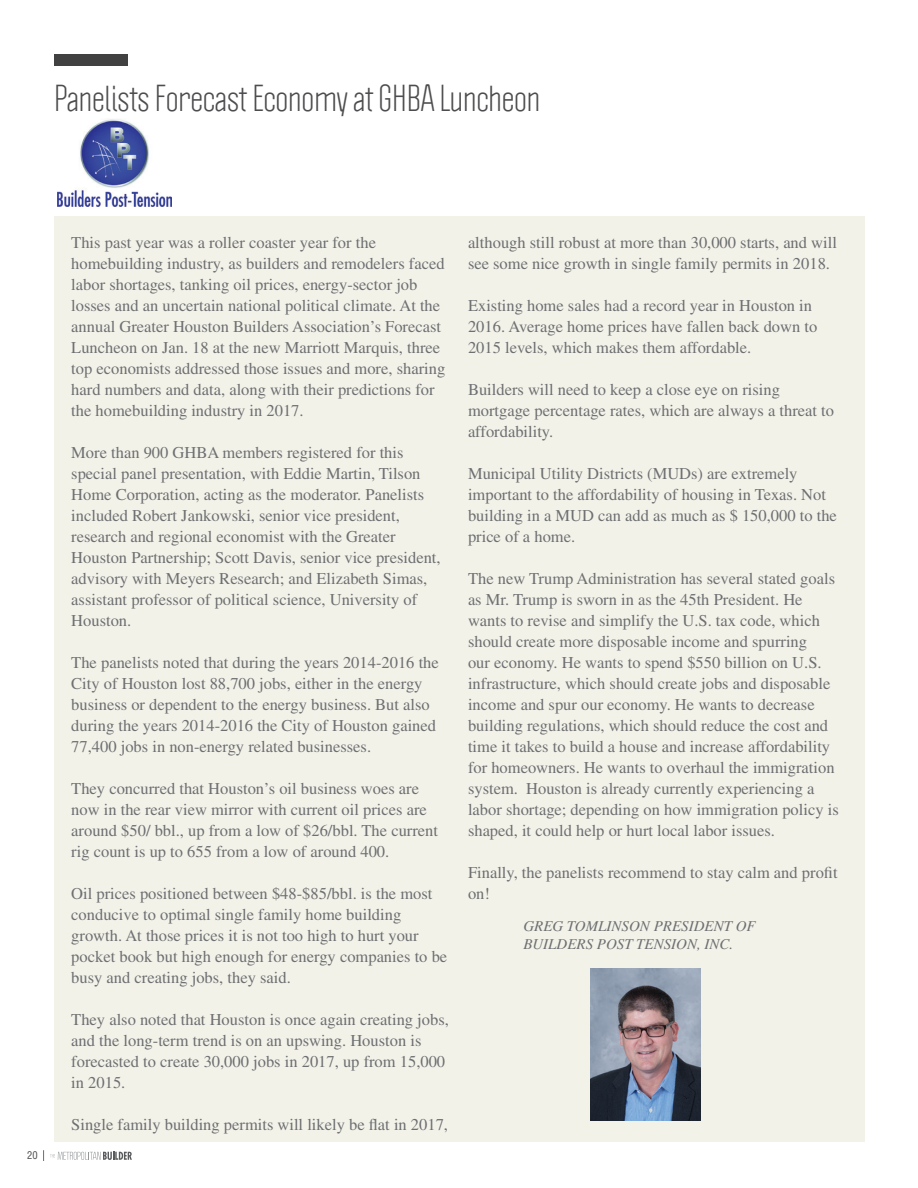
<style>
.page{position:relative;width:918px;height:1188px;background:#fff}
.page>*{position:absolute;margin:0;border:0;box-sizing:border-box;transform-origin:0 0}
.t1{font:33px "Politica";color:#4d4d4f}
.t2{font:16.5px/21px "Times";color:#6d6f71}
.t3{font:italic 15px/18px "Times";color:#6d6f71}
.t4{font:condensed 10.5px "Helvetica";color:#4d4d4f}
</style>
<div class="page">
<svg style="left:50px;top:1151px;width:82px;height:9px"></svg>
<div style="left:54px;top:54px;width:73px;height:11px;background:#414142"></div>
<img style="left:57px;top:119px;width:114px;height:88px">
<div style="left:54px;top:216px;width:810px;height:926px;background:#f3f2e9"></div>
<img style="left:591px;top:969px;width:109px;height:152px">
<h1 class="t1" style="left:54px;top:77px;width:488px">Panelists Forecast Economy at GHBA Luncheon</h1>
<p class="t4" style="left:27px;top:1149px;width:12px">20</p>
<p class="t2" style="left:71px;top:232px;width:375px">This past year was a roller coaster year for the homebuilding industry, as builders and remodelers faced labor shortages, tanking oil prices, energy-sector job losses and an uncertain national political climate. At the annual Greater Houston Builders Association’s Forecast Luncheon on Jan. 18 at the new Marriott Marquis, three top economists addressed those issues and more, sharing hard numbers and data, along with their predictions for the homebuilding industry in 2017.</p>
<p class="t2" style="left:71px;top:442px;width:371px">More than 900 GHBA members registered for this special panel presentation, with Eddie Martin, Tilson Home Corporation, acting as the moderator. Panelists included Robert Jankowski, senior vice president, research and regional economist with the Greater Houston Partnership; Scott Davis, senior vice president, advisory with Meyers Research; and Elizabeth Simas, assistant professor of political science, University of Houston.</p>
<p class="t2" style="left:71px;top:652px;width:369px">The panelists noted that during the years 2014-2016 the City of Houston lost 88,700 jobs, either in the energy business or dependent to the energy business. But also during the years 2014-2016 the City of Houston gained 77,400 jobs in non-energy related businesses.</p>
<p class="t2" style="left:71px;top:778px;width:368px">They concurred that Houston’s oil business woes are now in the rear view mirror with current oil prices are around $50/ bbl., up from a low of $26/bbl. The current rig count is up to 655 from a low of around 400.</p>
<p class="t2" style="left:71px;top:883px;width:377px">Oil prices positioned between $48-$85/bbl. is the most conducive to optimal single family home building growth. At those prices it is not too high to hurt your pocket book but high enough for energy companies to be busy and creating jobs, they said.</p>
<p class="t2" style="left:71px;top:1009px;width:379px">They also noted that Houston is once again creating jobs, and the long-term trend is on an upswing. Houston is forecasted to create 30,000 jobs in 2017, up from 15,000 in 2015.</p>
<p class="t2" style="left:71px;top:1114px;width:378px">Single family building permits will likely be flat in 2017,</p>
<p class="t2" style="left:468px;top:232px;width:370px">although still robust at more than 30,000 starts, and will see some nice growth in single family permits in 2018.</p>
<p class="t2" style="left:468px;top:295px;width:351px">Existing home sales had a record year in Houston in<br>2016. Average home prices have fallen back down to<br>2015 levels, which makes them affordable.</p>
<p class="t2" style="left:468px;top:379px;width:368px">Builders will need to keep a close eye on rising mortgage percentage rates, which are always a threat to affordability.</p>
<p class="t2" style="left:468px;top:463px;width:370px">Municipal Utility Districts (MUDs) are extremely important to the affordability of housing in Texas. Not building in a MUD can add as much as $ 150,000 to the price of a home.</p>
<p class="t2" style="left:468px;top:568px;width:372px">The new Trump Administration has several stated goals as Mr. Trump is sworn in as the 45th President. He wants to revise and simplify the U.S. tax code, which should create more disposable income and spurring<br>our economy. He wants to spend $550 billion on U.S. infrastructure, which should create jobs and disposable income and spur our economy. He wants to decrease building regulations, which should reduce the cost and time it takes to build a house and increase affordability for homeowners. He wants to overhaul the immigration system. Houston is already currently experiencing a labor shortage; depending on how immigration policy is shaped, it could help or hurt local labor issues.</p>
<p class="t2" style="left:468px;top:862px;width:371px">Finally, the panelists recommend to stay calm and profit on!</p>
<p class="t3" style="left:523px;top:917px;width:234px">GREG TOMLINSON PRESIDENT OF<br>BUILDERS POST TENSION, INC.</p>
</div>
